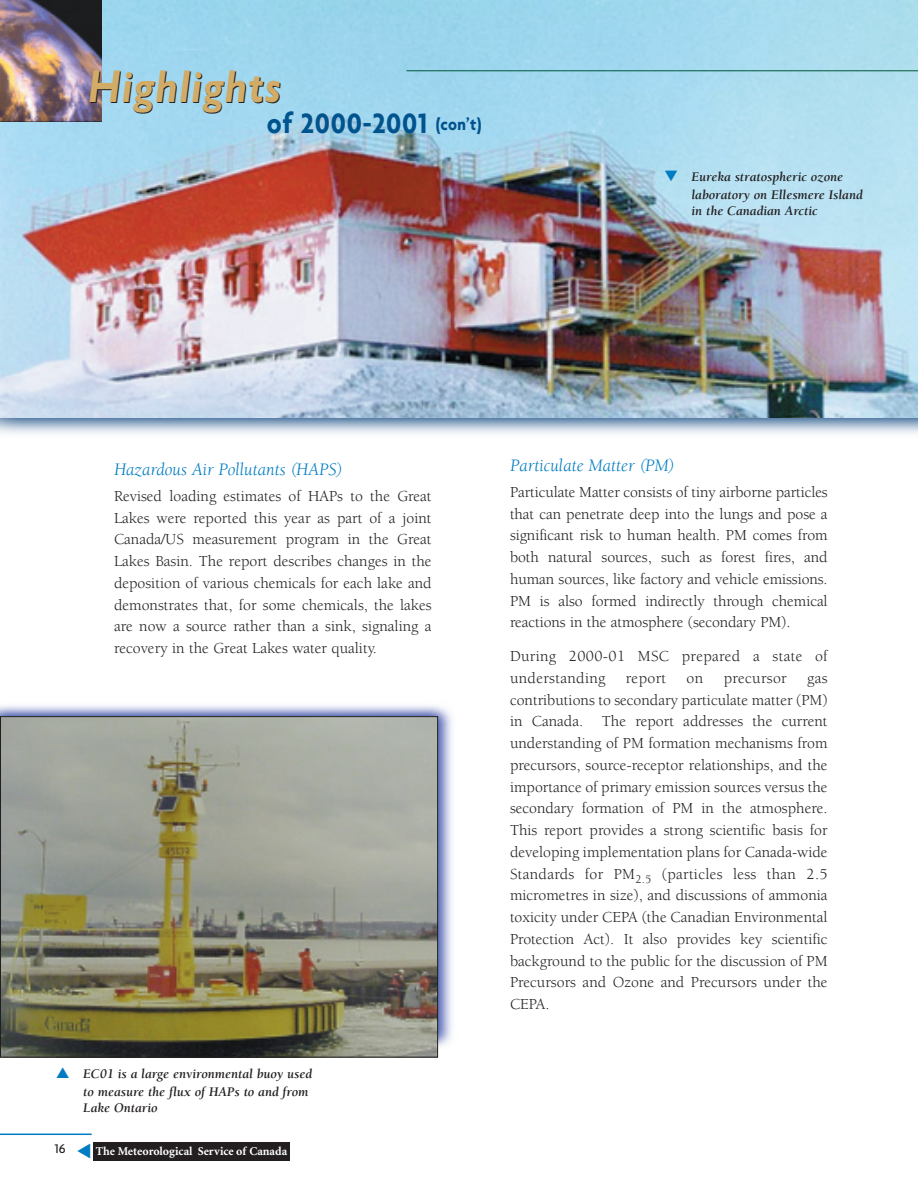
<style>
.page{position:relative;width:918px;height:1188px;background:#fff}
.page>*{position:absolute;margin:0;border:0;box-sizing:border-box;transform-origin:0 0}
.t1{font:italic 700 46.2px "Gill Sans";letter-spacing:.025em;color:#231f20;scale:.9 1}
.t2{font:700 30.15px "Agenda";letter-spacing:.03em;color:#00538d;scale:.9 1}
.t3{font:italic 18px "Berkeley";color:#007cc2}
.t4{font:15.75px/21.8px "Berkeley";color:#231f20;text-align:justify}
.t5{font:15.75px/21.8px "Berkeley";letter-spacing:.02em;color:#231f20}
.t6{font:italic 700 13.5px/17.9px "Berkeley";color:#231f20;text-align:right}
.t7{font:500 13.5px "Agenda";color:#231f20}
.t8{font:700 12px "Minion";color:#fff}
.s1{font-size:18px}
.s2{color:#007cc2}
</style>
<div class="page">
<img style="left:1px;top:417px;width:917px;height:17px">
<hr style="left:1px;top:1134px;width:91px;height:1px;background:#007cc2">
<div style="left:93px;top:1142px;width:197px;height:19px;background:#231f20"></div>
<img style="left:1px;top:705px;width:451px;height:353px">
<img style="left:3px;top:718px;width:433px;height:338px">
<div style="left:1px;top:716px;width:437px;height:342px;border:1px solid #231f20"></div>
<img style="left:1px;top:0;width:917px;height:417px">
<hr style="left:407px;top:70px;width:511px;height:1px;background:#005639">
<img style="left:1px;top:0;width:100px;height:122px">
<h1 class="t1" style="left:89px;top:71px;width:215px">Highlights</h1>
<h2 class="t2" style="left:267px;top:111px;width:240px">of 2000-2001 <span class="s1">(con’t)</span></h2>
<p class="t6" style="left:692px;top:169px;width:173px;text-align:left;text-indent:-27px"><span class="s2">▼</span> Eureka stratospheric ozone laboratory on Ellesmere Island</p>
<p class="t6" style="left:692px;top:203px;width:128px">in the Canadian Arctic</p>
<p class="t3" style="left:114px;top:462px;width:230px">Hazardous Air Pollutants (HAPS)</p>
<p class="t4" style="left:114px;top:487px;width:319px">Revised loading estimates of HAPs to the Great Lakes were reported this year as part of a joint Canada/US measurement program in the Great Lakes Basin. The report describes changes in the deposition of various chemicals for each lake and demonstrates that, for some chemicals, the lakes are now a source rather than a sink, signaling a recovery in the Great Lakes water quality.</p>
<p class="t6" style="left:56px;top:1066px;width:258px"><span class="s2">▲</span> EC01 is a large environmental buoy used to measure the flux of HAPs to and from</p>
<p class="t6" style="left:83px;top:1100px;width:76px">Lake Ontario</p>
<p class="t7" style="left:54px;top:1143px;width:13px">16</p>
<p class="t8" style="left:96px;top:1146px;width:193px">The Meteorological Service of Canada</p>
<p class="t3" style="left:510px;top:458px;width:166px">Particulate Matter (PM)</p>
<p class="t4" style="left:510px;top:483px;width:319px">Particulate Matter consists of tiny airborne particles that can penetrate deep into the lungs and pose a significant risk to human health. PM comes from both natural sources, such as forest fires, and human sources, like factory and vehicle emissions.<br>PM is also formed indirectly through chemical reactions in the atmosphere (secondary PM).</p>
<p class="t5" style="left:510px;top:647px;width:319px">During 2000-01 MSC prepared a state of understanding</p>
<p class="t4" style="left:626px;top:669px;width:42px">report</p>
<p class="t4" style="left:687px;top:669px;width:18px">on</p>
<p class="t5" style="left:724px;top:669px;width:65px">precursor</p>
<p class="t4" style="left:510px;top:669px;width:319px;text-indent:297px">gas contributions to secondary particulate matter (PM) in Canada. The report addresses the current understanding of PM formation mechanisms from precursors, source-receptor relationships, and the importance of primary emission sources versus the secondary formation of PM in the atmosphere.<br>This report provides a strong scientific basis for developing implementation plans for Canada-wide Standards for PM<sub>2.5</sub> (particles less than 2.5 micrometres in size), and discussions of ammonia toxicity under CEPA (the Canadian Environmental Protection Act). It also provides key scientific background to the public for the discussion of PM Precursors and Ozone and Precursors under the CEPA.</p>
</div>
